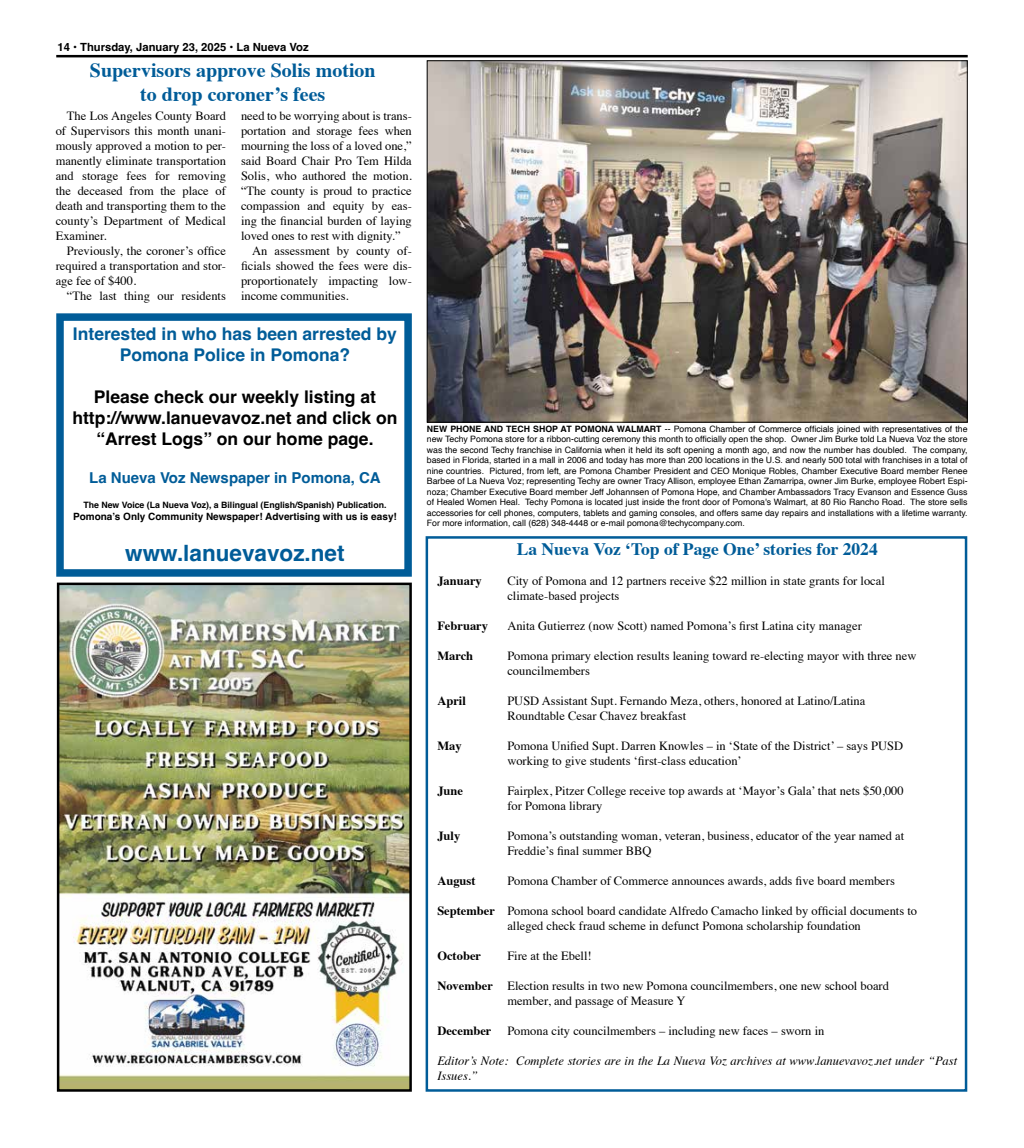
<style>
.page{position:relative;width:1024px;height:1148px;background:#fff}
.page>*{position:absolute;margin:0;border:0;box-sizing:border-box;transform-origin:0 0}
.t1{font:700 22.5px "Helvetica";color:#005c98}
.t2{font:700 20px/24px "Times";color:#005c98;text-align:center}
.t3{font:700 17.5px/21px "Helvetica";color:#000;text-align:center}
.t4{font:700 17.5px/21px "Helvetica";color:#005c98;text-align:center}
.t5{font:700 17.5px "Times";color:#005c98}
.t6{font:700 15px "Helvetica";color:#005c98}
.t7{font:12.5px/15px "Times";color:#000}
.t8{font:italic 12.5px/15px "Times";color:#000}
.t9{font:700 12.5px "Times";color:#000}
.t10{font:700 11.25px "Helvetica";color:#000}
.t11{font:700 10px "Helvetica";color:#000}
.t12{font:8.75px/10.5px "Helvetica";color:#000;text-align:justify}
.t13{font:700 8.75px "Helvetica";color:#000}
.s1{font-weight:700}
</style>
<div class="page">
<div style="left:425px;top:536px;width:542px;height:555px;border:2px solid #005c98"></div>
<hr style="left:56px;top:55px;width:912px;height:2px;background:#000">
<img style="left:60px;top:585px;width:349px;height:503px">
<div style="left:57px;top:582px;width:355px;height:509px;border:2px solid #000"></div>
<img style="left:429px;top:62px;width:536px;height:358px">
<div style="left:56px;top:313px;width:356px;height:263px;border:8px solid #005c98"></div>
<p class="t10" style="left:57px;top:40px;width:253px">14 • Thursday, January 23, 2025 • La Nueva Voz</p>
<h2 class="t2" style="left:90px;top:56px;width:287px">Supervisors approve Solis motion to drop coroner’s fees</h2>
<p class="t7" style="left:56px;top:107px;width:172px;text-align:justify;text-indent:11px">The Los Angeles County Board of Supervisors this month unani&shy;mously approved a motion to per&shy;manently eliminate transportation and storage fees for removing the deceased from the place of death and transporting them to the county’s Department of Medical Examiner.</p>
<p class="t7" style="left:56px;top:242px;width:172px;text-align:justify;text-indent:11px">Previously, the coroner’s office required a transportation and stor&shy;age fee of $400.</p>
<p class="t7" style="left:67px;top:287px;width:160px">“The last thing our residents</p>
<p class="t7" style="left:241px;top:107px;width:172px">need to be worrying about is trans-</p>
<p class="t7" style="left:241px;top:122px;width:172px">portation and storage fees when</p>
<p class="t7" style="left:241px;top:137px;width:172px">mourning the loss of a loved one,”</p>
<p class="t7" style="left:241px;top:152px;width:172px">said Board Chair Pro Tem Hilda</p>
<p class="t7" style="left:241px;top:167px;width:172px">Solis, who authored the motion.</p>
<p class="t7" style="left:241px;top:182px;width:172px">“The county is proud to practice</p>
<p class="t7" style="left:241px;top:197px;width:172px">compassion and equity by eas-</p>
<p class="t7" style="left:241px;top:212px;width:172px">ing the financial burden of laying</p>
<p class="t7" style="left:241px;top:227px;width:161px">loved ones to rest with dignity.”</p>
<p class="t7" style="left:252px;top:242px;width:161px">An assessment by county of-</p>
<p class="t7" style="left:241px;top:257px;width:172px">ficials showed the fees were dis-</p>
<p class="t7" style="left:241px;top:272px;width:172px">proportionately impacting low-</p>
<p class="t7" style="left:241px;top:287px;width:109px">income communities.</p>
<h3 class="t4" style="left:73px;top:325px;width:325px">Interested in who has been arrested by<br>Pomona Police in Pomona?</h3>
<h3 class="t3" style="left:72px;top:388px;width:327px">Please check our weekly listing at http://www.lanuevavoz.net and click on “Arrest Logs” on our home page.</h3>
<p class="t6" style="left:89px;top:468px;width:293px">La Nueva Voz Newspaper in Pomona, CA</p>
<p class="t13" style="left:83px;top:499px;width:305px">The New Voice (La Nueva Voz), a Bilingual (English/Spanish) Publication.</p>
<p class="t11" style="left:73px;top:510px;width:325px">Pomona’s Only Community Newspaper! Advertising with us is easy!</p>
<h1 class="t1" style="left:125px;top:539px;width:221px">www.lanuevavoz.net</h1>
<p class="t12" style="left:427px;top:423px;width:542px"><span class="s1">NEW PHONE AND TECH SHOP AT POMONA WALMART</span> -- Pomona Chamber of Commerce officials joined with representatives of the new Techy Pomona store for a ribbon-cutting ceremony this month to officially open the shop. Owner Jim Burke told La Nueva Voz the store was the second Techy franchise in California when it held its soft opening a month ago, and now the number has doubled. The company, based in Florida, started in a mall in 2006 and today has more than 200 locations in the U.S. and nearly 500 total with franchises in a total of nine countries. Pictured, from left, are Pomona Chamber President and CEO Monique Robles, Chamber Executive Board member Renee Barbee of La Nueva Voz; representing Techy are owner Tracy Allison, employee Ethan Zamarripa, owner Jim Burke, employee Robert Espi&shy;noza; Chamber Executive Board member Jeff Johannsen of Pomona Hope, and Chamber Ambassadors Tracy Evanson and Essence Guss of Healed Women Heal. Techy Pomona is located just inside the front door of Pomona's Walmart, at 80 Rio Rancho Road. The store sells accessories for cell phones, computers, tablets and gaming consoles, and offers same day repairs and installations with a lifetime warranty.<br>For more information, call (628) 348-4448 or e-mail pomona@techycompany.com.</p>
<h3 class="t5" style="left:517px;top:532px;width:362px">La Nueva Voz ‘Top of Page One’ stories for 2024</h3>
<p class="t9" style="left:437px;top:568px;width:46px">January</p>
<p class="t7" style="left:507px;top:572px;width:379px">City of Pomona and 12 partners receive $22 million in state grants for local climate-based projects</p>
<p class="t9" style="left:437px;top:613px;width:52px">February</p>
<p class="t7" style="left:507px;top:617px;width:356px">Anita Gutierrez (now Scott) named Pomona’s first Latina city manager</p>
<p class="t9" style="left:437px;top:643px;width:37px">March</p>
<p class="t7" style="left:507px;top:647px;width:410px">Pomona primary election results leaning toward re-electing mayor with three new councilmembers</p>
<p class="t9" style="left:437px;top:688px;width:30px">April</p>
<p class="t7" style="left:507px;top:692px;width:359px">PUSD Assistant Supt. Fernando Meza, others, honored at Latino/Latina<br>Roundtable Cesar Chavez breakfast</p>
<p class="t9" style="left:437px;top:733px;width:26px">May</p>
<p class="t7" style="left:507px;top:737px;width:397px">Pomona Unified Supt. Darren Knowles – in ‘State of the District’ – says PUSD working to give students ‘first-class education’</p>
<p class="t9" style="left:437px;top:778px;width:27px">June</p>
<p class="t7" style="left:507px;top:782px;width:398px">Fairplex, Pitzer College receive top awards at ‘Mayor’s Gala’ that nets $50,000 for Pomona library</p>
<p class="t9" style="left:437px;top:823px;width:24px">July</p>
<p class="t7" style="left:507px;top:827px;width:398px">Pomona’s outstanding woman, veteran, business, educator of the year named at<br>Freddie’s final summer BBQ</p>
<p class="t9" style="left:437px;top:868px;width:40px">August</p>
<p class="t7" style="left:507px;top:872px;width:389px">Pomona Chamber of Commerce announces awards, adds five board members</p>
<p class="t7" style="left:507px;top:902px;width:411px;text-indent:-70px"><span class="s1">September</span> Pomona school board candidate Alfredo Camacho linked by official documents to alleged check fraud scheme in defunct Pomona scholarship foundation</p>
<p class="t9" style="left:437px;top:943px;width:45px">October</p>
<p class="t7" style="left:507px;top:947px;width:86px">Fire at the Ebell!</p>
<p class="t7" style="left:507px;top:977px;width:383px;text-indent:-70px"><span class="s1">November</span> Election results in two new Pomona councilmembers, one new school board member, and passage of Measure Y</p>
<p class="t9" style="left:437px;top:1018px;width:56px">December</p>
<p class="t7" style="left:507px;top:1022px;width:318px">Pomona city councilmembers – including new faces – sworn in</p>
<p class="t8" style="left:437px;top:1052px;width:521px">Editor’s Note: Complete stories are in the La Nueva Voz archives at www.lanuevavoz.net under “Past<br>Issues.”</p>
</div>
